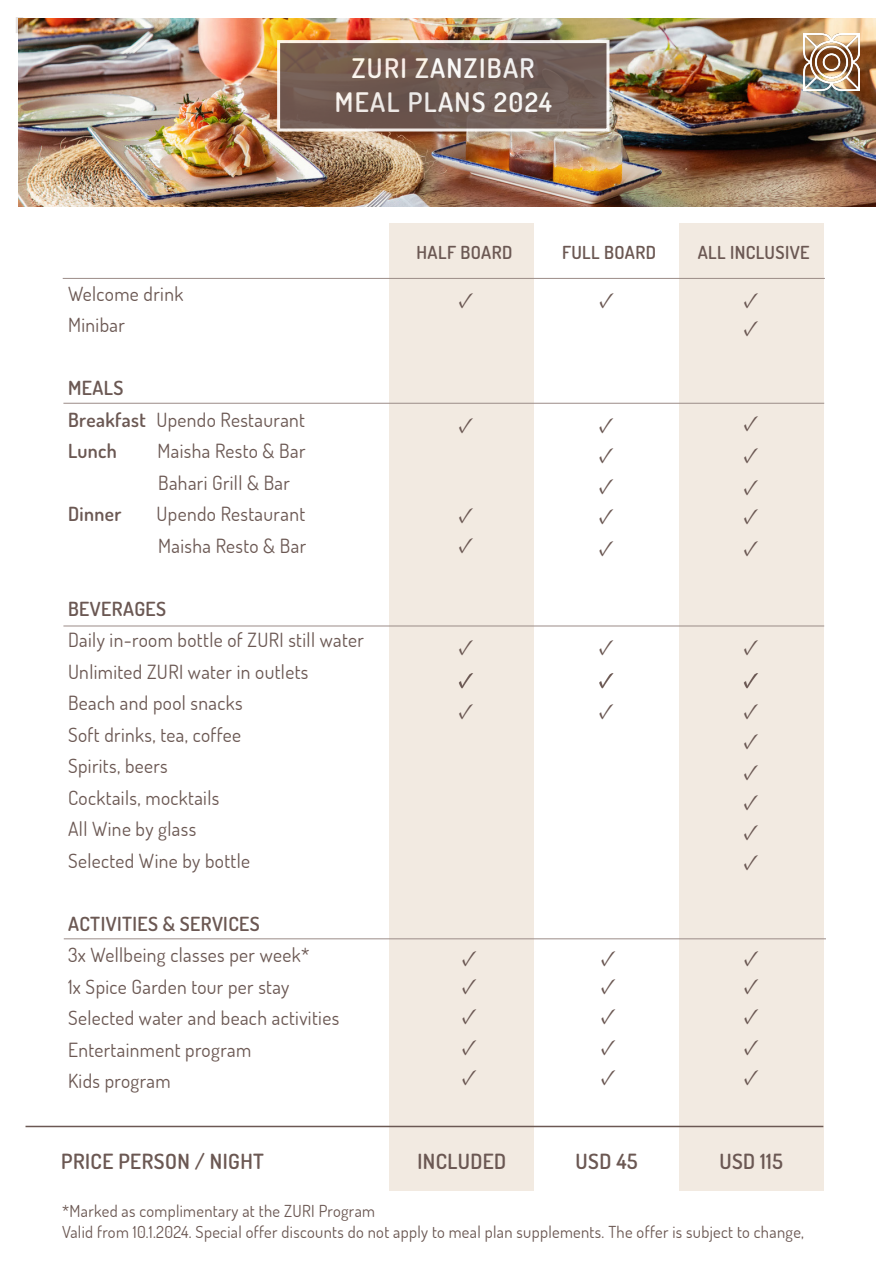
<style>
.page{position:relative;width:893px;height:1263px;background:#fff}
.page>*{position:absolute;margin:0;border:0;box-sizing:border-box;transform-origin:0 0}
.t1{font:600 27px/34.5px "Dosis";letter-spacing:.05em;color:#fff;text-align:center}
.t2{font:22.5px "Minion Pro";color:#6b5853}
.t3{font:600 21px "Dosis";letter-spacing:.02em;color:#6b5853}
.t4{font:19.5px "Dosis";letter-spacing:.02em;color:#6b5853}
.t5{font:600 19.5px "Dosis";letter-spacing:.02em;color:#6b5853}
.t6{font:600 18px "Dosis";letter-spacing:.02em;color:#6b5853}
.t7{font:16.5px "Dosis";letter-spacing:.02em;color:#6b5853}
.s1{font-weight:600}
</style>
<div class="page">
<div style="left:679px;top:223px;width:144px;height:967px;background:#f2eae1"></div>
<div style="left:390px;top:223px;width:144px;height:967px;background:#f2eae1"></div>
<img style="left:19px;top:19px;width:857px;height:188px">
<svg style="left:16px;top:17px;width:7px;height:16px"></svg>
<img style="left:803px;top:33px;width:56px;height:58px">
<hr style="left:26px;top:1126px;width:797px;height:1px;background:#6b5853">
<hr style="left:63px;top:278px;width:762px;height:1px;background:#9b8c87">
<hr style="left:64px;top:938px;width:762px;height:1px;background:#9b8c87">
<hr style="left:63px;top:403px;width:761px;height:1px;background:#9b8c87">
<hr style="left:63px;top:626px;width:761px;height:1px;background:#9b8c87">
<div style="left:279px;top:42px;width:329px;height:88px;background:#725d54"></div>
<div style="left:277px;top:40px;width:332px;height:91px;border:3px solid #fff"></div>
<h1 class="t1" style="left:335px;top:50px;width:218px">ZURI ZANZIBAR<br>MEAL PLANS 2024</h1>
<p class="t4" style="left:68px;top:281px;width:117px">Welcome drink</p>
<p class="t4" style="left:68px;top:312px;width:58px">Minibar</p>
<p class="t5" style="left:68px;top:375px;width:57px">MEALS</p>
<p class="t4" style="left:68px;top:407px;width:239px"><span class="s1">Breakfast</span> Upendo Restaurant</p>
<p class="t5" style="left:68px;top:438px;width:50px">Lunch</p>
<p class="t4" style="left:157px;top:438px;width:149px">Maisha Resto &amp; Bar</p>
<p class="t4" style="left:158px;top:470px;width:133px">Bahari Grill &amp; Bar</p>
<p class="t5" style="left:68px;top:501px;width:55px">Dinner</p>
<p class="t4" style="left:157px;top:501px;width:150px">Upendo Restaurant</p>
<p class="t4" style="left:158px;top:533px;width:149px">Maisha Resto &amp; Bar</p>
<p class="t6" style="left:417px;top:241px;width:97px">HALF BOARD</p>
<p class="t6" style="left:562px;top:241px;width:96px">FULL BOARD</p>
<p class="t6" style="left:698px;top:241px;width:113px">ALL INCLUSIVE</p>
<p class="t2" style="left:458px;top:285px;width:17px">✓</p>
<p class="t2" style="left:599px;top:285px;width:17px">✓</p>
<p class="t2" style="left:744px;top:285px;width:17px">✓</p>
<p class="t2" style="left:743px;top:312px;width:17px">✓</p>
<p class="t2" style="left:458px;top:410px;width:17px">✓</p>
<p class="t2" style="left:599px;top:410px;width:17px">✓</p>
<p class="t2" style="left:743px;top:408px;width:17px">✓</p>
<p class="t2" style="left:599px;top:440px;width:17px">✓</p>
<p class="t2" style="left:743px;top:440px;width:17px">✓</p>
<p class="t2" style="left:599px;top:471px;width:17px">✓</p>
<p class="t2" style="left:743px;top:472px;width:17px">✓</p>
<p class="t2" style="left:458px;top:500px;width:17px">✓</p>
<p class="t2" style="left:458px;top:530px;width:17px">✓</p>
<p class="t2" style="left:599px;top:501px;width:17px">✓</p>
<p class="t2" style="left:599px;top:532px;width:17px">✓</p>
<p class="t2" style="left:743px;top:501px;width:17px">✓</p>
<p class="t2" style="left:743px;top:532px;width:17px">✓</p>
<p class="t5" style="left:68px;top:596px;width:100px">BEVERAGES</p>
<p class="t4" style="left:68px;top:627px;width:297px">Daily in-room bottle of ZURI still water</p>
<p class="t4" style="left:68px;top:659px;width:242px">Unlimited ZURI water in outlets</p>
<p class="t4" style="left:68px;top:690px;width:176px">Beach and pool snacks</p>
<p class="t4" style="left:68px;top:722px;width:175px">Soft drinks, tea, coffee</p>
<p class="t4" style="left:68px;top:753px;width:101px">Spirits, beers</p>
<p class="t4" style="left:68px;top:785px;width:153px">Cocktails, mocktails</p>
<p class="t4" style="left:68px;top:816px;width:130px">All Wine by glass</p>
<p class="t4" style="left:68px;top:848px;width:184px">Selected Wine by bottle</p>
<p class="t5" style="left:68px;top:911px;width:193px">ACTIVITIES &amp; SERVICES</p>
<p class="t4" style="left:68px;top:942px;width:243px">3x Wellbeing classes per week*</p>
<p class="t4" style="left:68px;top:974px;width:223px">1x Spice Garden tour per stay</p>
<p class="t4" style="left:68px;top:1005px;width:273px">Selected water and beach activities</p>
<p class="t4" style="left:68px;top:1037px;width:185px">Entertainment program</p>
<p class="t4" style="left:68px;top:1068px;width:104px">Kids program</p>
<p class="t3" style="left:61px;top:1147px;width:204px">PRICE PERSON / NIGHT</p>
<p class="t7" style="left:62px;top:1200px;width:315px">*Marked as complimentary at the ZURI Program</p>
<p class="t2" style="left:458px;top:631px;width:17px">✓</p>
<p class="t2" style="left:599px;top:631px;width:17px">✓</p>
<p class="t2" style="left:743px;top:631px;width:17px">✓</p>
<p class="t2" style="left:458px;top:665px;width:17px">✓</p>
<p class="t2" style="left:599px;top:665px;width:17px">✓</p>
<p class="t2" style="left:743px;top:665px;width:17px">✓</p>
<p class="t2" style="left:458px;top:695px;width:17px">✓</p>
<p class="t2" style="left:599px;top:695px;width:17px">✓</p>
<p class="t2" style="left:743px;top:695px;width:17px">✓</p>
<p class="t2" style="left:743px;top:726px;width:17px">✓</p>
<p class="t2" style="left:743px;top:757px;width:17px">✓</p>
<p class="t2" style="left:743px;top:787px;width:17px">✓</p>
<p class="t2" style="left:743px;top:816px;width:17px">✓</p>
<p class="t2" style="left:743px;top:846px;width:17px">✓</p>
<p class="t2" style="left:462px;top:942px;width:17px">✓</p>
<p class="t2" style="left:601px;top:942px;width:17px">✓</p>
<p class="t2" style="left:744px;top:942px;width:17px">✓</p>
<p class="t2" style="left:462px;top:971px;width:17px">✓</p>
<p class="t2" style="left:601px;top:971px;width:17px">✓</p>
<p class="t2" style="left:744px;top:971px;width:17px">✓</p>
<p class="t2" style="left:462px;top:1001px;width:17px">✓</p>
<p class="t2" style="left:601px;top:1001px;width:17px">✓</p>
<p class="t2" style="left:744px;top:1001px;width:17px">✓</p>
<p class="t2" style="left:462px;top:1031px;width:17px">✓</p>
<p class="t2" style="left:462px;top:1062px;width:17px">✓</p>
<p class="t2" style="left:601px;top:1031px;width:17px">✓</p>
<p class="t2" style="left:601px;top:1062px;width:17px">✓</p>
<p class="t2" style="left:744px;top:1031px;width:17px">✓</p>
<p class="t2" style="left:744px;top:1062px;width:17px">✓</p>
<p class="t3" style="left:418px;top:1148px;width:90px">INCLUDED</p>
<p class="t3" style="left:576px;top:1148px;width:63px">USD 45</p>
<p class="t3" style="left:719px;top:1148px;width:65px">USD 115</p>
<p class="t7" style="left:62px;top:1221px;width:743px">Valid from 10.1.2024. Special offer discounts do not apply to meal plan supplements. The offer is subject to change,</p>
</div>
